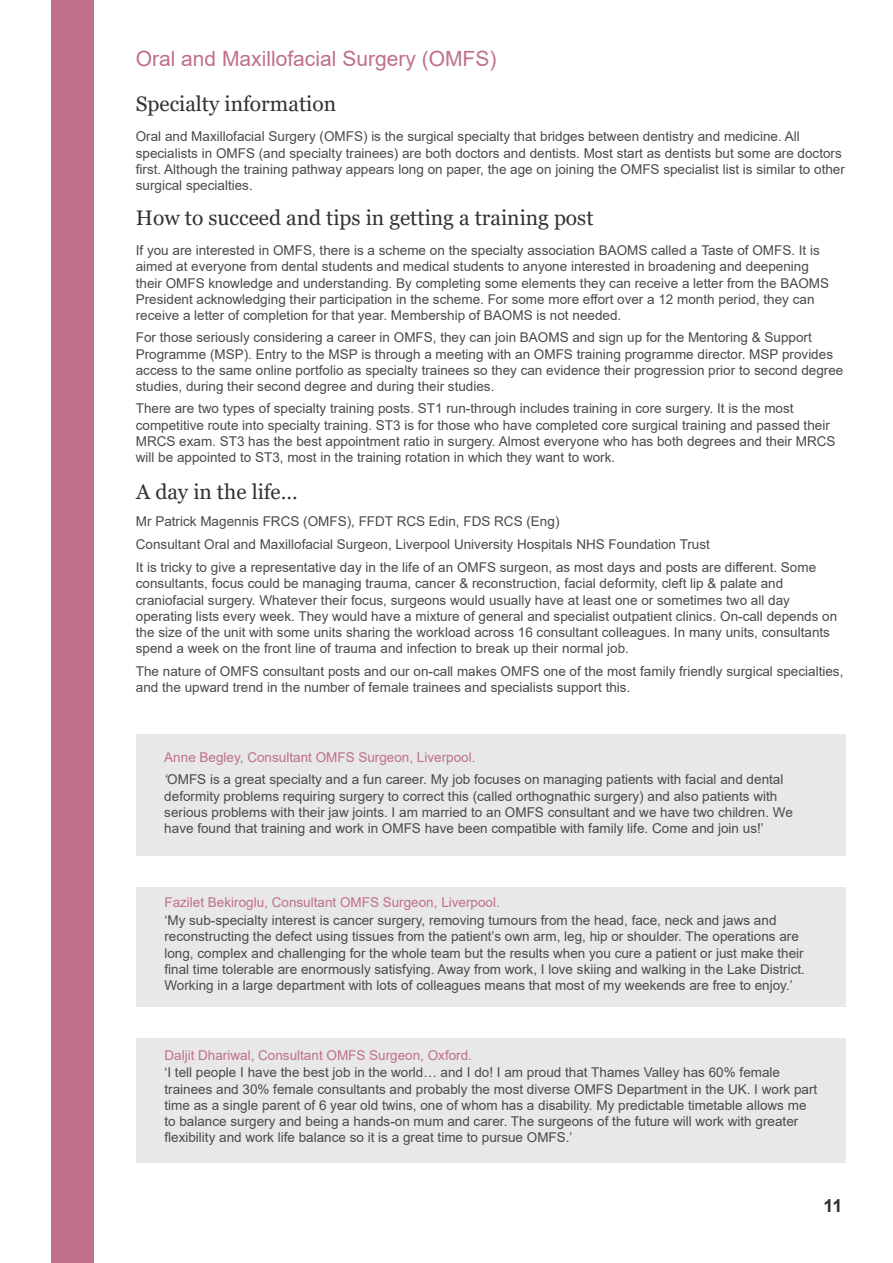
<style>
.page{position:relative;width:893px;height:1263px;background:#fff}
.page>*{position:absolute;margin:0;border:0;box-sizing:border-box;transform-origin:0 0}
.t1{font:21px "Georgia";color:#333}
.t2{font:21px "Arial";color:#c07089}
.t3{font:21px "Georgia";color:#323232}
.t4{font:700 18px "Arial";color:#323232}
.t5{font:13.5px/16.2px "Arial";color:#4a4a49}
.t6{font:13.5px/16.2px "Arial";color:#4c4a49}
.t7{font:13.5px/16.2px "Arial";color:#4b4a49}
.t8{font:13.5px "Arial";color:#c07089}
.s1{color:#c07089}
.s2{font-style:italic}
</style>
<div class="page">
<div style="left:51px;top:0;width:43px;height:1263px;background:#c07089"></div>
<div style="left:136px;top:734px;width:710px;height:121px;background:#e8e8e8"></div>
<div style="left:136px;top:887px;width:710px;height:120px;background:#e8e8e8"></div>
<div style="left:136px;top:1038px;width:710px;height:124px;background:#e8e8e8"></div>
<h1 class="t2" style="left:136px;top:44px;width:362px">Oral and Maxillofacial Surgery (OMFS)</h1>
<h1 class="t3" style="left:136px;top:91px;width:202px">Specialty information</h1>
<p class="t5" style="left:136px;top:128px;width:711px">Oral and Maxillofacial Surgery (OMFS) is the surgical specialty that bridges between dentistry and medicine. All specialists in OMFS (and specialty trainees) are both doctors and dentists. Most start as dentists but some are doctors first. Although the training pathway appears long on paper, the age on joining the OMFS specialist list is similar to other surgical specialties.</p>
<h1 class="t1" style="left:136px;top:205px;width:459px">How to succeed and tips in getting a training post</h1>
<p class="t5" style="left:136px;top:242px;width:695px">If you are interested in OMFS, there is a scheme on the specialty association BAOMS called a Taste of OMFS. It is aimed at everyone from dental students and medical students to anyone interested in broadening and deepening their OMFS knowledge and understanding. By completing some elements they can receive a letter from the BAOMS President acknowledging their participation in the scheme. For some more effort over a 12 month period, they can receive a letter of completion for that year. Membership of BAOMS is not needed.</p>
<p class="t5" style="left:136px;top:329px;width:709px">For those seriously considering a career in OMFS, they can join BAOMS and sign up for the Mentoring &amp; Support Programme (MSP). Entry to the MSP is through a meeting with an OMFS training programme director. MSP provides access to the same online portfolio as specialty trainees so they can evidence their progression prior to second degree studies, during their second degree and during their studies.</p>
<p class="t5" style="left:136px;top:400px;width:701px">There are two types of specialty training posts. ST1 run-through includes training in core surgery. It is the most competitive route into specialty training. ST3 is for those who have completed core surgical training and passed their MRCS exam. ST3 has the best appointment ratio in surgery. Almost everyone who has both degrees and their MRCS will be appointed to ST3, most in the training rotation in which they want to work.</p>
<h1 class="t1" style="left:136px;top:479px;width:163px">A day in the life…</h1>
<p class="t5" style="left:136px;top:509px;width:682px;line-height:23.2px">Mr Patrick Magennis FRCS (OMFS), FFDT RCS Edin, FDS RCS (Eng)<br>Consultant Oral and Maxillofacial Surgeon, Liverpool University Hospitals NHS Foundation Trust<br>It is tricky to give a representative day in the life of an OMFS surgeon, as most days and posts are different. Some</p>
<p class="t5" style="left:136px;top:575px;width:703px">consultants, focus could be managing trauma, cancer &amp; reconstruction, facial deformity, cleft lip &amp; palate and craniofacial surgery. Whatever their focus, surgeons would usually have at least one or sometimes two all day operating lists every week. They would have a mixture of general and specialist outpatient clinics. On-call depends on the size of the unit with some units sharing the workload across 16 consultant colleagues. In many units, consultants spend a week on the front line of trauma and infection to break up their normal job.</p>
<p class="t5" style="left:136px;top:663px;width:709px">The nature of OMFS consultant posts and our on-call makes OMFS one of the most family friendly surgical specialties, and the upward trend in the number of female trainees and specialists support this.</p>
<p class="t7" style="left:164px;top:746px;width:621px;line-height:22px"><span class="s1">Anne Begley, Consultant OMFS Surgeon, Liverpool.<br></span><span class="s2">‘</span>OMFS is a great specialty and a fun career. My job focuses on managing patients with facial and dental</p>
<p class="t7" style="left:164px;top:788px;width:630px">deformity problems requiring surgery to correct this (called orthognathic surgery) and also patients with serious problems with their jaw joints. I am married to an OMFS consultant and we have two children. We have found that training and work in OMFS have been compatible with family life. Come and join us!’</p>
<p class="t8" style="left:164px;top:893px;width:337px">Fazilet Bekiroglu, Consultant OMFS Surgeon, Liverpool.</p>
<p class="t6" style="left:164px;top:912px;width:642px">‘My sub-specialty interest is cancer surgery, removing tumours from the head, face, neck and jaws and reconstructing the defect using tissues from the patient’s own arm, leg, hip or shoulder. The operations are long, complex and challenging for the whole team but the results when you cure a patient or just make their final time tolerable are enormously satisfying. Away from work, I love skiing and walking in the Lake District.<br>Working in a large department with lots of colleagues means that most of my weekends are free to enjoy.’</p>
<p class="t8" style="left:164px;top:1045px;width:309px">Daljit Dhariwal, Consultant OMFS Surgeon, Oxford.</p>
<p class="t6" style="left:164px;top:1064px;width:654px">‘I tell people I have the best job in the world… and I do! I am proud that Thames Valley has 60% female trainees and 30% female consultants and probably the most diverse OMFS Department in the UK. I work part time as a single parent of 6 year old twins, one of whom has a disability. My predictable timetable allows me to balance surgery and being a hands-on mum and carer. The surgeons of the future will work with greater flexibility and work life balance so it is a great time to pursue OMFS.’</p>
<h2 class="t4" style="left:823px;top:1193px;width:21px">11</h2>
</div>
